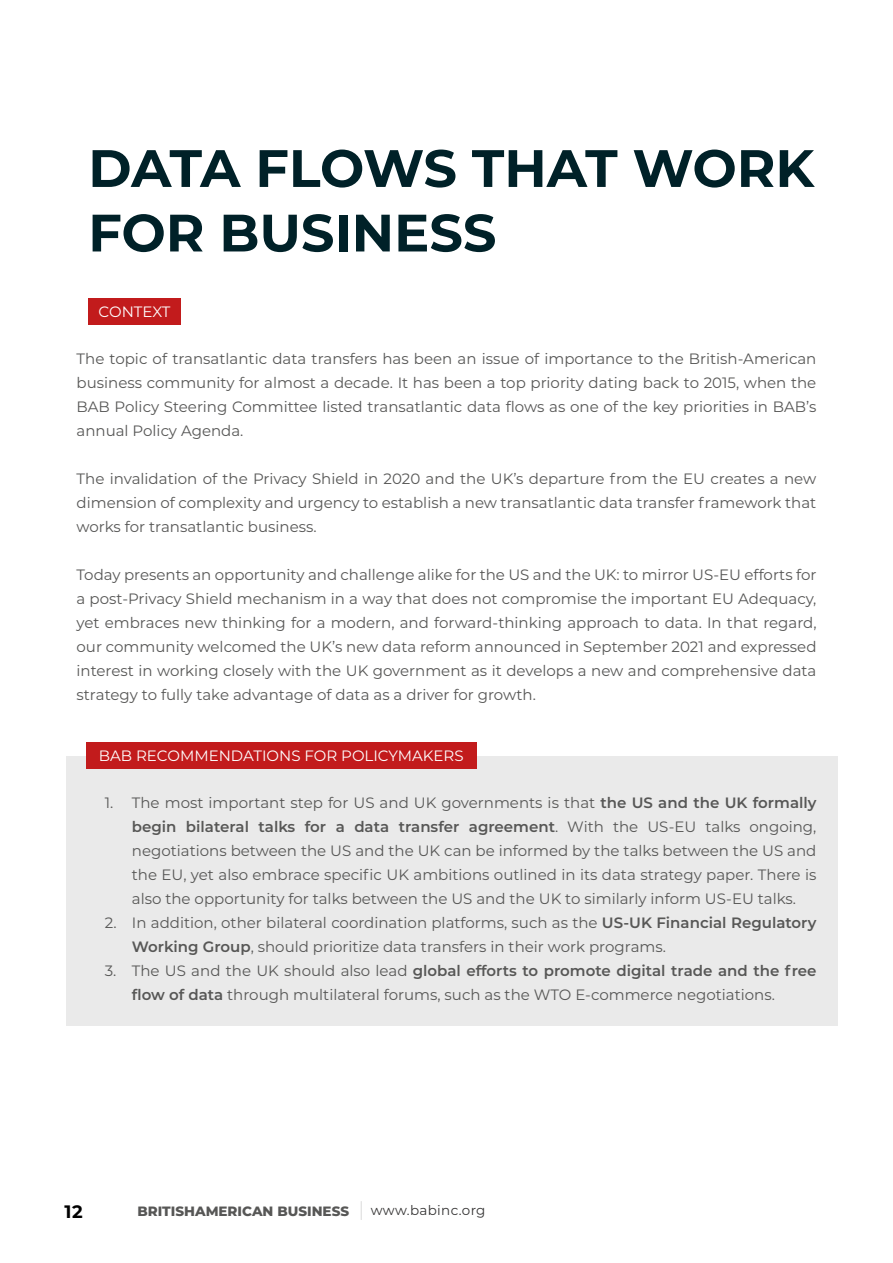
<style>
.page{position:relative;width:893px;height:1263px;background:#fff}
.page>*{position:absolute;margin:0;border:0;box-sizing:border-box;transform-origin:0 0}
.t1{font:700 52.5px/64.5px "Montserrat";color:#002128}
.t2{font:700 18px "Montserrat";color:#000}
.t3{font:15px/24px "Montserrat";color:#575756;text-align:justify}
.t4{font:15px "Montserrat";color:#fff}
.t5{font:800 13.5px "Montserrat";color:#575756}
.t6{font:13.5px "Montserrat";letter-spacing:.025em;color:#373636}
.s1{font-weight:600}
</style>
<div class="page">
<svg style="left:361px;top:1201px;width:1px;height:19px"></svg>
<div style="left:66px;top:756px;width:772px;height:269px;background:#eaeaea"></div>
<div style="left:88px;top:299px;width:93px;height:26px;background:#c21b1c"></div>
<div style="left:86px;top:743px;width:390px;height:26px;background:#c21b1c"></div>
<h1 class="t1" style="left:88px;top:133px;width:727px">DATA FLOWS THAT WORK<br>FOR BUSINESS</h1>
<p class="t4" style="left:99px;top:301px;width:73px">CONTEXT</p>
<p class="t3" style="left:77px;top:346px;width:741px">The topic of transatlantic data transfers has been an issue of importance to the British-American business community for almost a decade. It has been a top priority dating back to 2015, when the BAB Policy Steering Committee listed transatlantic data flows as one of the key priorities in BAB’s annual Policy Agenda.</p>
<p class="t3" style="left:77px;top:466px;width:741px">The invalidation of the Privacy Shield in 2020 and the UK’s departure from the EU creates a new dimension of complexity and urgency to establish a new transatlantic data transfer framework that works for transatlantic business.</p>
<p class="t3" style="left:77px;top:562px;width:741px">Today presents an opportunity and challenge alike for the US and the UK: to mirror US-EU efforts for a post-Privacy Shield mechanism in a way that does not compromise the important EU Adequacy, yet embraces new thinking for a modern, and forward-thinking approach to data. In that regard, our community welcomed the UK’s new data reform announced in September 2021 and expressed interest in working closely with the UK government as it develops a new and comprehensive data strategy to fully take advantage of data as a driver for growth.</p>
<p class="t4" style="left:99px;top:745px;width:366px">BAB RECOMMENDATIONS FOR POLICYMAKERS</p>
<p class="t3" style="left:132px;top:790px;width:686px;text-indent:-27px">1. The most important step for US and UK governments is that <span class="s1">the US and the UK formally begin bilateral talks for a data transfer agreement</span>. With the US-EU talks ongoing, negotiations between the US and the UK can be informed by the talks between the US and the EU, yet also embrace specific UK ambitions outlined in its data strategy paper. There is also the opportunity for talks between the US and the UK to similarly inform US-EU talks.</p>
<p class="t3" style="left:132px;top:910px;width:686px;text-indent:-27px">2. In addition, other bilateral coordination platforms, such as the <span class="s1">US-UK Financial Regulatory<br>Working Group</span>, should prioritize data transfers in their work programs.</p>
<p class="t3" style="left:132px;top:958px;width:686px;text-indent:-27px">3. The US and the UK should also lead <span class="s1">global efforts to promote digital trade and the free flow of data</span> through multilateral forums, such as the WTO E-commerce negotiations.</p>
<p class="t2" style="left:65px;top:1199px;width:20px">12</p>
<p class="t5" style="left:137px;top:1201px;width:213px">BRITISHAMERICAN BUSINESS</p>
<p class="t6" style="left:371px;top:1201px;width:116px">www.babinc.org</p>
</div>
